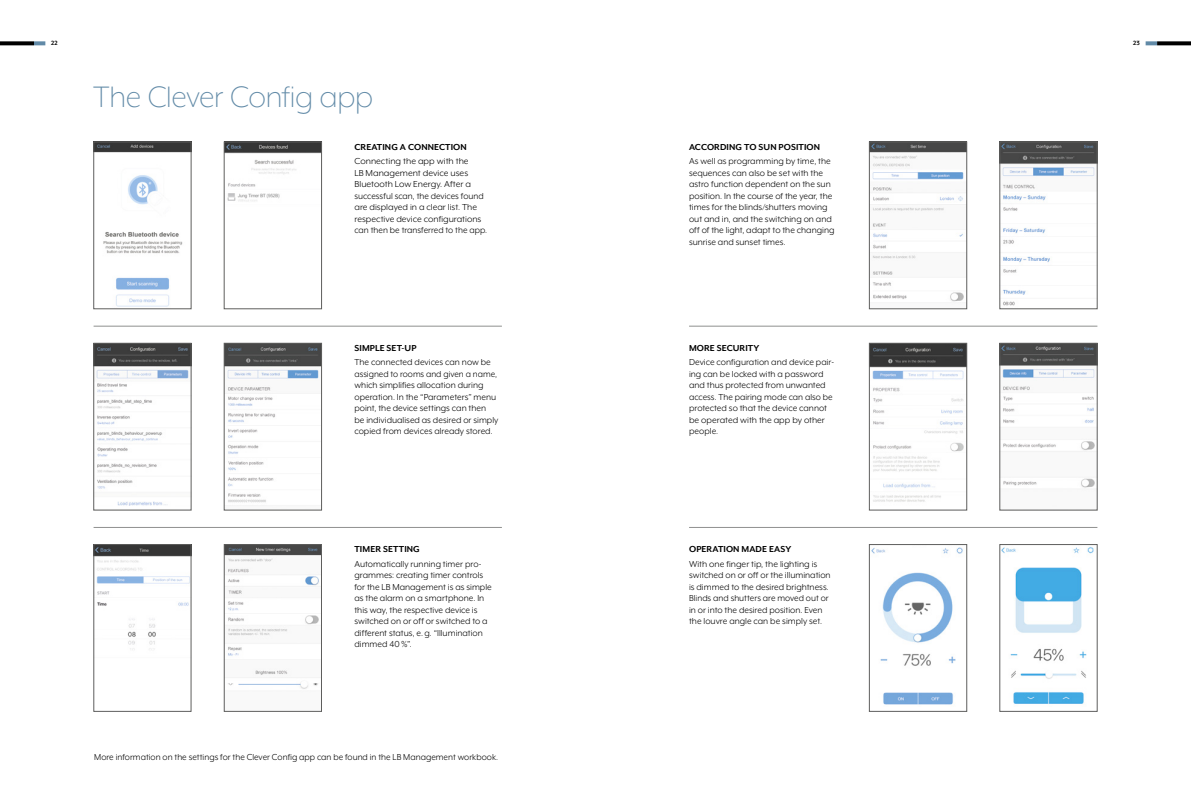
<style>
.page{position:relative;width:1191px;height:808px;background:#fff}
.page>*{position:absolute;margin:0;border:0;box-sizing:border-box;transform-origin:0 0}
.t1{font:300 34px "Mr Eaves XL Mod OT";letter-spacing:-.01em;color:#618aa7}
.t2{font:10px/11.5px "Mr Eaves XL Mod OT";color:#000}
.t3{font:700 10px "Mr Eaves XL Mod OT";letter-spacing:.01em;color:#000}
.t4{font:700 7px "Mr Eaves XL Mod OT";color:#000}
</style>
<div class="page">
<hr style="left:94px;top:326px;width:408px;height:1px;background:#8f908f">
<hr style="left:94px;top:527px;width:408px;height:1px;background:#8f908f">
<hr style="left:689px;top:326px;width:408px;height:1px;background:#8f908f">
<hr style="left:689px;top:527px;width:408px;height:1px;background:#8f908f">
<img style="left:871px;top:345px;width:94px;height:157px">
<div style="left:869px;top:343px;width:98px;height:167px;border:1px solid #5e5e5d"></div>
<img style="left:95px;top:144px;width:94px;height:163px">
<div style="left:93px;top:142px;width:98px;height:167px;border:1px solid #5e5e5d"></div>
<img style="left:871px;top:547px;width:92px;height:158px">
<div style="left:869px;top:544px;width:98px;height:167px;border:1px solid #5e5e5d"></div>
<img style="left:1001px;top:547px;width:93px;height:157px">
<div style="left:999px;top:544px;width:98px;height:167px;border:1px solid #5e5e5d"></div>
<img style="left:1001px;top:345px;width:94px;height:143px">
<div style="left:999px;top:343px;width:98px;height:167px;border:1px solid #5e5e5d"></div>
<img style="left:226px;top:144px;width:94px;height:57px">
<div style="left:224px;top:142px;width:98px;height:167px;border:1px solid #5e5e5d"></div>
<img style="left:95px;top:345px;width:94px;height:161px">
<div style="left:93px;top:343px;width:98px;height:167px;border:1px solid #5e5e5d"></div>
<img style="left:226px;top:345px;width:94px;height:161px">
<div style="left:224px;top:343px;width:98px;height:167px;border:1px solid #5e5e5d"></div>
<img style="left:96px;top:546px;width:93px;height:104px">
<div style="left:94px;top:544px;width:97px;height:167px;border:1px solid #5e5e5d"></div>
<img style="left:226px;top:546px;width:94px;height:143px">
<div style="left:224px;top:544px;width:98px;height:167px;border:1px solid #5e5e5d"></div>
<img style="left:871px;top:144px;width:94px;height:159px">
<div style="left:869px;top:142px;width:98px;height:167px;border:1px solid #5e5e5d"></div>
<img style="left:1001px;top:144px;width:94px;height:162px">
<div style="left:999px;top:142px;width:98px;height:167px;border:1px solid #5e5e5d"></div>
<svg style="left:1145px;top:41px;width:12px;height:4px"></svg>
<svg style="left:34px;top:41px;width:11px;height:4px"></svg>
<svg style="left:1157px;top:41px;width:34px;height:4px"></svg>
<svg style="left:0;top:41px;width:34px;height:4px"></svg>
<p class="t4" style="left:51px;top:40px;width:8px">22</p>
<p class="t4" style="left:1133px;top:40px;width:8px">23</p>
<h1 class="t1" style="left:93px;top:79px;width:281px">The Clever Config app</h1>
<p class="t3" style="left:354px;top:142px;width:114px">CREATING A CONNECTION</p>
<p class="t2" style="left:354px;top:155px;width:134px">Connecting the app with the<br>LB Management device uses<br>Bluetooth Low Energy. After a successful scan, the devices found are displayed in a clear list. The respective device configurations can then be transferred to the app.</p>
<p class="t3" style="left:354px;top:343px;width:63px">SIMPLE SET-UP</p>
<p class="t2" style="left:354px;top:357px;width:145px">The connected devices can now be assigned to rooms and given a name, which simplifies allocation during operation. In the “Parameters” menu point, the device settings can then be individualised as desired or simply copied from devices already stored.</p>
<p class="t3" style="left:354px;top:544px;width:67px">TIMER SETTING</p>
<p class="t2" style="left:354px;top:558px;width:139px">Automatically running timer pro&shy;grammes: creating timer controls for the LB Management is as simple as the alarm on a smartphone. In this way, the respective device is switched on or off or switched to a different status, e.g. “Illumination dimmed 40%”.</p>
<p class="t2" style="left:94px;top:751px;width:405px">More information on the settings for the Clever Config app can be found in the LB Management workbook.</p>
<p class="t3" style="left:689px;top:142px;width:133px">ACCORDING TO SUN POSITION</p>
<p class="t2" style="left:689px;top:155px;width:147px">As well as programming by time, the sequences can also be set with the astro function dependent on the sun position. In the course of the year, the times for the blinds/shutters moving out and in, and the switching on and off of the light, adapt to the changing sunrise and sunset times.</p>
<p class="t3" style="left:689px;top:343px;width:72px">MORE SECURITY</p>
<p class="t2" style="left:689px;top:357px;width:146px">Device configuration and device pair&shy;ing can be locked with a password and thus protected from unwanted access. The pairing mode can also be protected so that the device cannot be operated with the app by other people.</p>
<p class="t3" style="left:689px;top:544px;width:104px">OPERATION MADE EASY</p>
<p class="t2" style="left:689px;top:558px;width:143px">With one finger tip, the lighting is switched on or off or the illumination is dimmed to the desired brightness.<br>Blinds and shutters are moved out or in or into the desired position. Even the louvre angle can be simply set.</p>
</div>
